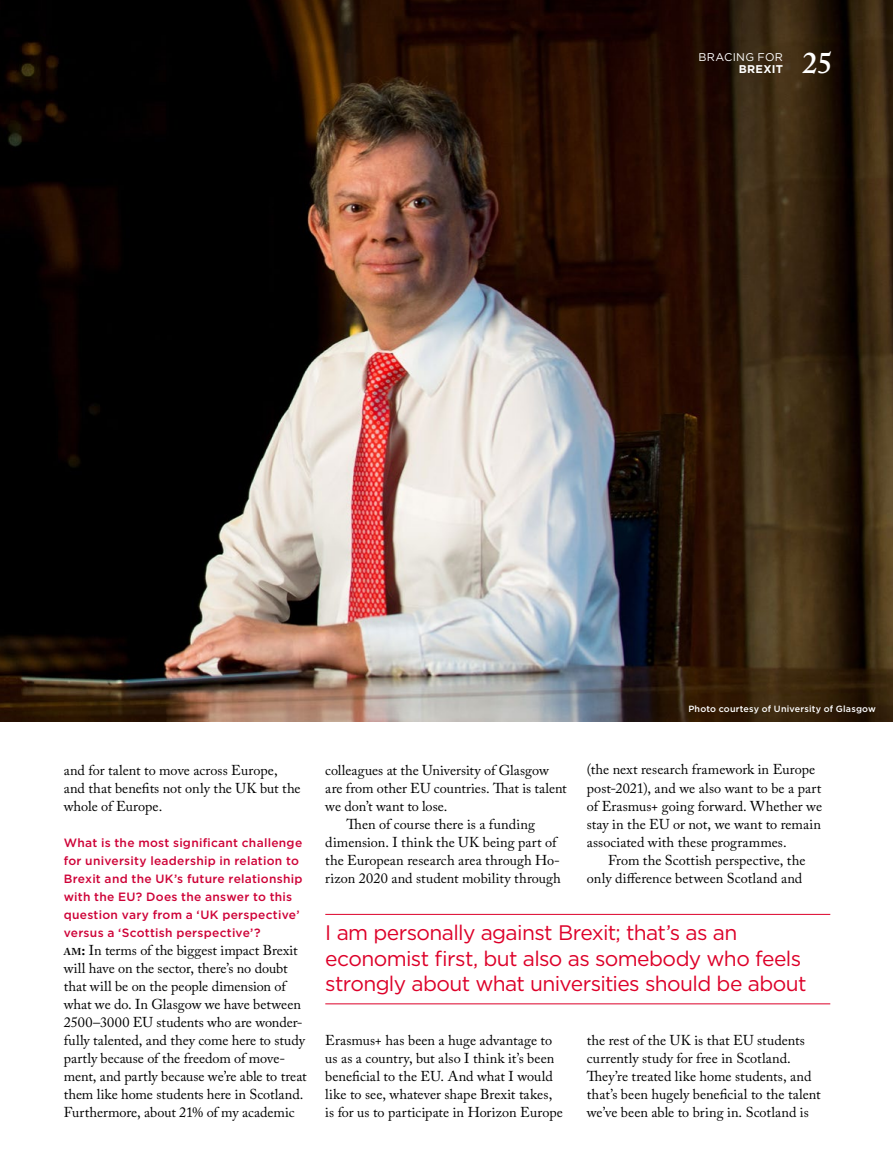
<style>
.page{position:relative;width:893px;height:1170px;background:#fff}
.page>*{position:absolute;margin:0;border:0;box-sizing:border-box;transform-origin:0 0}
.t1{font:600 30px "Adobe Caslon Pro";color:#fff}
.t2{font:21px/25.2px "Gotham";letter-spacing:-.03em;color:#dd0029}
.t3{font:14.25px/18px "Adobe Caslon Pro";color:#000}
.t4{font:500 12px/18px "Gotham";letter-spacing:.02em;color:#ce0237}
.t5{font:11.25px "Gotham";letter-spacing:.03em;color:#fff}
.t6{font:700 11.25px "Gotham";letter-spacing:.03em;color:#fff}
.t7{font:500 9px "Gotham";letter-spacing:.02em;color:#fff}
.s1{font-weight:700;font-size:10.05px}
.s2{font-weight:700}
</style>
<div class="page">
<img style="left:0;top:0;width:893px;height:721px">
<hr style="left:325px;top:913px;width:505px;height:1px;background:#dd0029">
<hr style="left:325px;top:1003px;width:505px;height:1px;background:#dd0029">
<p class="t5" style="left:698px;top:49px;width:86px">BRACING FOR</p>
<p class="t6" style="left:739px;top:62px;width:46px">BREXIT</p>
<h1 class="t1" style="left:802px;top:45px;width:32px">25</h1>
<p class="t7" style="left:688px;top:702px;width:189px">Photo courtesy of University of Glasgow</p>
<p class="t3" style="left:64px;top:760px;width:238px">and for talent to move across Europe, and that benefits not only the UK but the whole of Europe.</p>
<p class="t4" style="left:64px;top:833px;width:240px">What is the most significant challenge for university leadership in relation to Brexit and the UK’s future relationship with the EU? Does the answer to this question vary from a ‘UK perspective’ versus a ‘Scottish perspective’?</p>
<p class="t3" style="left:64px;top:940px;width:245px"><span class="s1">am</span><span class="s2">:</span> In terms of the biggest impact Brexit will have on the sector, there’s no doubt that will be on the people dimension of what we do. In Glasgow we have between 2500–3000 EU students who are wonder&shy;fully talented, and they come here to study partly because of the freedom of move&shy;ment, and partly because we’re able to treat them like home students here in Scotland.<br>Furthermore, about 21% of my academic</p>
<p class="t3" style="left:325px;top:760px;width:225px">colleagues at the University of Glasgow</p>
<p class="t3" style="left:325px;top:778px;width:243px">are from other EU countries. That is talent</p>
<p class="t3" style="left:325px;top:796px;width:124px">we don’t want to lose.</p>
<p class="t3" style="left:347px;top:814px;width:190px">Then of course there is a funding</p>
<p class="t3" style="left:325px;top:832px;width:233px">dimension. I think the UK being part of</p>
<p class="t3" style="left:325px;top:850px;width:236px">the European research area through Ho-</p>
<p class="t3" style="left:325px;top:868px;width:237px">rizon 2 02 0 and student mobility through</p>
<p class="t3" style="left:587px;top:760px;width:237px">(the next research framework in Europe post-2021), and we also want to be a part of Erasmus+ going forward. Whether we stay in the EU or not, we want to remain associated with these programmes.</p>
<p class="t3" style="left:587px;top:850px;width:220px;text-align:right">From the Scottish perspective, the only difference between Scotland and</p>
<h2 class="t2" style="left:325px;top:919px;width:483px">I am personally against Brexit; that’s as an economist first, but also as somebody who feels strongly about what universities should be about</h2>
<p class="t3" style="left:325px;top:1030px;width:239px">Erasmus+ has been a huge advantage to us as a country, but also I think it’s been beneficial to the EU. And what I would like to see, whatever shape Brexit takes, is for us to participate in Horizon Europe</p>
<p class="t3" style="left:587px;top:1030px;width:235px">the rest of the UK is that EU students currently study for free in Scotland.<br>They’re treated like home students, and that’s been hugely beneficial to the talent we’ve been able to bring in. Scotland is</p>
</div>
